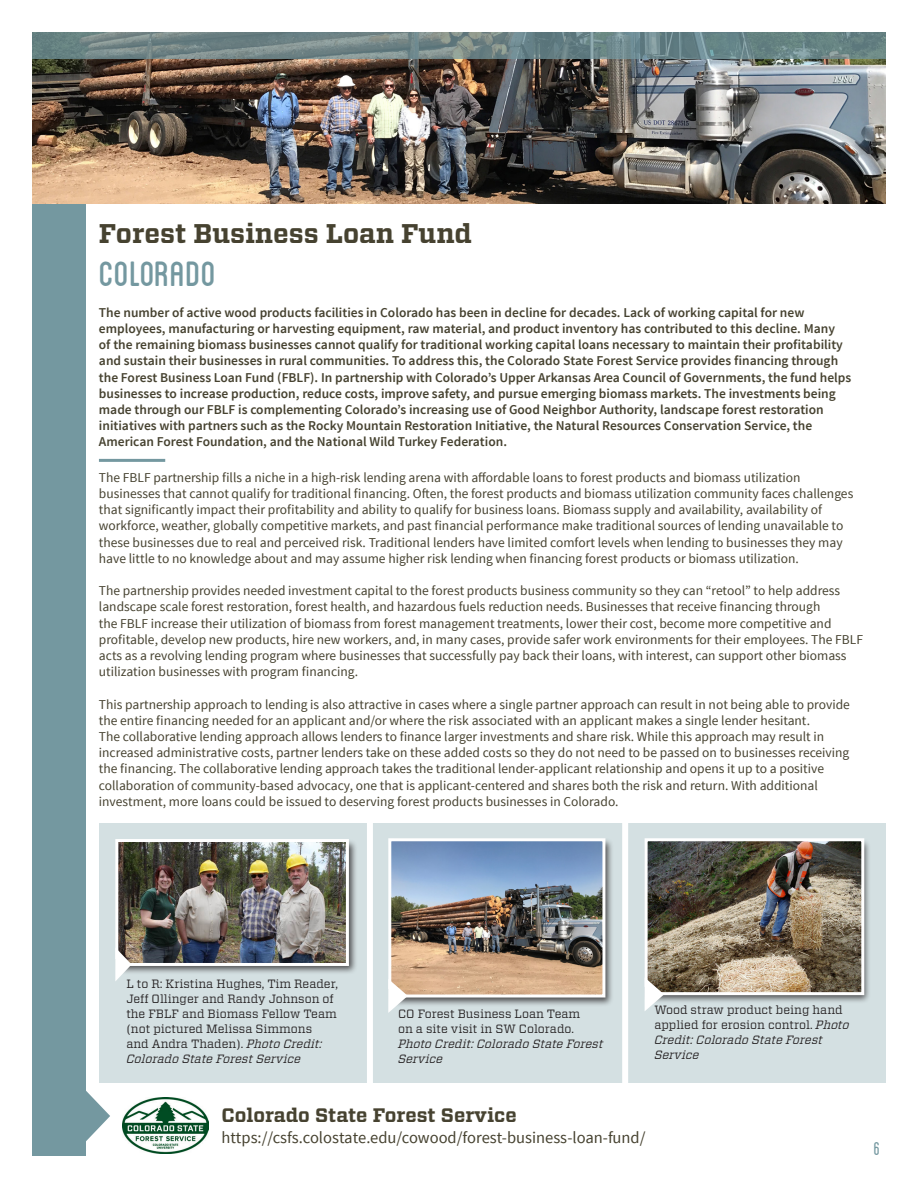
<style>
.page{position:relative;width:918px;height:1188px;background:#fff}
.page>*{position:absolute;margin:0;border:0;box-sizing:border-box;transform-origin:0 0}
.t1{font:49.5px "Blanch Caps";color:#7498a0}
.t2{font:700 27px "Vitesse";color:#464230}
.t3{font:700 19.5px "Vitesse";color:#464230}
.t4{font:condensed 19.5px "Blanch";color:#7498a0}
.t5{font:16.5px "Source Sans Pro";color:#464230}
.t6{font:13.5px/16.2px "Source Sans Pro";color:#464230}
.t7{font:600 13.5px/16.2px "Source Sans Pro";color:#464230}
.t8{font:12px/15px "Vitesse";color:#231f20}
.s1{font-style:italic}
</style>
<div class="page">
<div style="left:32px;top:195px;width:54px;height:961px;background:#7498a0"></div>
<svg style="left:86px;top:1091px;width:24px;height:50px"></svg>
<img style="left:32px;top:59px;width:854px;height:144px">
<svg style="left:32px;top:32px;width:854px;height:27px;background:#6f8688"></svg>
<hr style="left:99px;top:459px;width:66px;height:3px;background:#7498a0">
<img style="left:123px;top:1098px;width:86px;height:56px">
<div style="left:99px;top:824px;width:787px;height:259px;background:#d4e0e2"></div>
<div style="left:115px;top:839px;width:242px;height:136px;background:#231f20;opacity:.75"></div>
<div style="left:644px;top:838px;width:227px;height:166px;background:#231f20;opacity:.75"></div>
<img style="left:644px;top:838px;width:222px;height:173px">
<img style="left:115px;top:839px;width:235px;height:142px">
<div style="left:367px;top:816px;width:6px;height:273px;background:#fff"></div>
<div style="left:622px;top:816px;width:6px;height:275px;background:#fff"></div>
<div style="left:387px;top:837px;width:227px;height:170px;background:#231f20;opacity:.75"></div>
<img style="left:387px;top:837px;width:220px;height:176px">
<p class="t2" style="left:99px;top:216px;width:374px">Forest Business Loan Fund</p>
<p class="t1" style="left:99px;top:252px;width:119px">Colorado</p>
<p class="t7" style="left:99px;top:305px;width:754px">The number of active wood products facilities in Colorado has been in decline for decades. Lack of working capital for new employees, manufacturing or harvesting equipment, raw material, and product inventory has contributed to this decline. Many<br>of the remaining biomass businesses cannot qualify for traditional working capital loans necessary to maintain their profitability and sustain their businesses in rural communities. To address this, the Colorado State Forest Service provides financing through the Forest Business Loan Fund (FBLF). In partnership with Colorado’s Upper Arkansas Area Council of Governments, the fund helps businesses to increase production, reduce costs, improve safety, and pursue emerging biomass markets. The investments being made through our FBLF is complementing Colorado’s increasing use of Good Neighbor Authority, landscape forest restoration initiatives with partners such as the Rocky Mountain Restoration Initiative, the Natural Resources Conservation Service, the American Forest Foundation, and the National Wild Turkey Federation.</p>
<p class="t6" style="left:99px;top:469px;width:756px">The FBLF partnership fills a niche in a high-risk lending arena with affordable loans to forest products and biomass utilization businesses that cannot qualify for traditional financing. Often, the forest products and biomass utilization community faces challenges that significantly impact their profitability and ability to qualify for business loans. Biomass supply and availability, availability of workforce, weather, globally competitive markets, and past financial performance make traditional sources of lending unavailable to these businesses due to real and perceived risk. Traditional lenders have limited comfort levels when lending to businesses they may have little to no knowledge about and may assume higher risk lending when financing forest products or biomass utilization.</p>
<p class="t6" style="left:99px;top:583px;width:766px">The partnership provides needed investment capital to the forest products business community so they can “retool” to help address landscape scale forest restoration, forest health, and hazardous fuels reduction needs. Businesses that receive financing through<br>the FBLF increase their utilization of biomass from forest management treatments, lower their cost, become more competitive and profitable, develop new products, hire new workers, and, in many cases, provide safer work environments for their employees. The FBLF acts as a revolving lending program where businesses that successfully pay back their loans, with interest, can support other biomass utilization businesses with program financing.</p>
<p class="t6" style="left:99px;top:696px;width:752px">This partnership approach to lending is also attractive in cases where a single partner approach can result in not being able to provide the entire financing needed for an applicant and/or where the risk associated with an applicant makes a single lender hesitant.<br>The collaborative lending approach allows lenders to finance larger investments and share risk. While this approach may result in increased administrative costs, partner lenders take on these added costs so they do not need to be passed on to businesses receiving the financing. The collaborative lending approach takes the traditional lender-applicant relationship and opens it up to a positive collaboration of community-based advocacy, one that is applicant-centered and shares both the risk and return. With additional investment, more loans could be issued to deserving forest products businesses in Colorado.</p>
<p class="t8" style="left:126px;top:976px;width:213px">L to R: Kristina Hughes, Tim Reader,<br>Jeff Ollinger and Randy Johnson of the FBLF and Biomass Fellow Team (not pictured Melissa Simmons<br>and Andra Thaden). <span class="s1">Photo Credit:<br>Colorado State Forest Service</span></p>
<p class="t8" style="left:398px;top:1006px;width:207px">CO Forest Business Loan Team<br>on a site visit in SW Colorado.<br><span class="s1">Photo Credit: Colorado State Forest<br>Service</span></p>
<p class="t8" style="left:654px;top:1003px;width:197px">Wood straw product being hand applied for erosion control. <span class="s1">Photo<br>Credit: Colorado State Forest<br>Service</span></p>
<p class="t3" style="left:221px;top:1102px;width:297px">Colorado State Forest Service</p>
<p class="t5" style="left:221px;top:1128px;width:426px">https://csfs.colostate.edu/cowood/forest-business-loan-fund/</p>
<h3 class="t4" style="left:874px;top:1138px;width:8px">6</h3>
</div>
